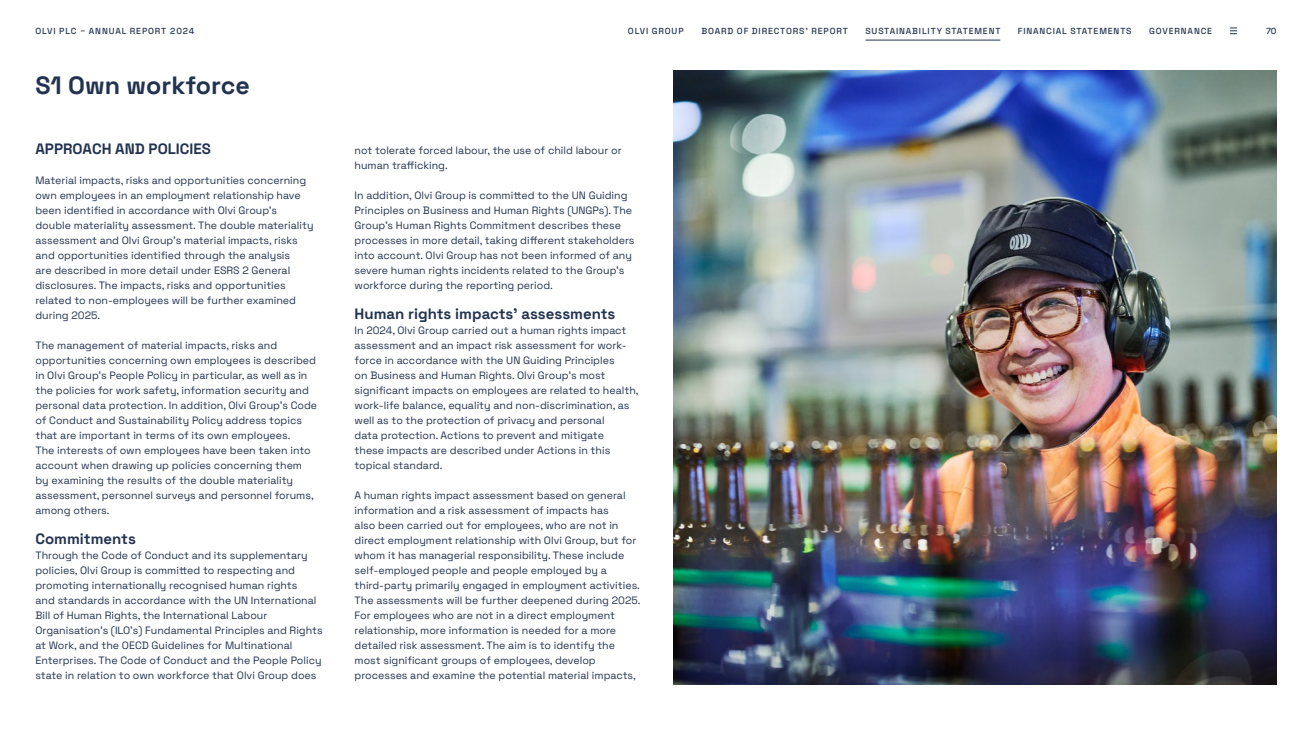
<style>
.page{position:relative;width:1312px;height:745px;background:#fff}
.page>*{position:absolute;margin:0;border:0;box-sizing:border-box;transform-origin:0 0}
.t1{font:700 25px "Space Grotesk";color:#22334f}
.t2{font:700 15px "Space Grotesk";color:#22334f}
.Body{font:10.62px/15px "Space Grotesk";color:#22334f}
.t3{font:500 8.75px "Space Grotesk";letter-spacing:.1em;color:#22334f}
</style>
<div class="page">
<img style="left:673px;top:71px;width:603px;height:612px">
<svg style="left:1229px;top:27px;width:7px;height:7px"></svg>
<hr style="left:865px;top:40px;width:135px;height:1px;background:#22334f">
<p class="t3" style="left:35px;top:24px;width:160px">OLVI PLC − ANNUAL REPORT 2024</p>
<p class="t3" style="left:628px;top:24px;width:57px">OLVI GROUP</p>
<p class="t3" style="left:701px;top:24px;width:148px">BOARD OF DIRECTORS’ REPORT</p>
<p class="t3" style="left:865px;top:24px;width:137px">SUSTAINABILITY STATEMENT</p>
<p class="t3" style="left:1017px;top:24px;width:115px">FINANCIAL STATEMENTS</p>
<p class="t3" style="left:1148px;top:24px;width:64px">GOVERNANCE</p>
<p class="t3" style="left:1265px;top:24px;width:12px">70</p>
<h1 class="t1" style="left:35px;top:65px;width:216px">S1 Own workforce</h1>
<h2 class="t2" style="left:35px;top:137px;width:177px">APPROACH AND POLICIES</h2>
<p class="Body" style="left:35px;top:172px;width:279px">Material impacts, risks and opportunities concerning own employees in an employment relationship have been identified in accordance with Olvi Group’s double materiality assessment. The double materiality assessment and Olvi Group’s material impacts, risks and opportunities identified through the analysis<br>are described in more detail under ESRS 2 General disclosures. The impacts, risks and opportunities related to non-employees will be further examined during 2025.</p>
<p class="Body" style="left:35px;top:337px;width:283px">The management of material impacts, risks and opportunities concerning own employees is described in Olvi Group’s People Policy in particular, as well as in the policies for work safety, information security and personal data protection. In addition, Olvi Group’s Code of Conduct and Sustainability Policy address topics that are important in terms of its own employees.<br>The interests of own employees have been taken into account when drawing up policies concerning them by examining the results of the double materiality assessment, personnel surveys and personnel forums, among others.</p>
<h3 class="t2" style="left:35px;top:527px;width:102px">Commitments</h3>
<p class="Body" style="left:35px;top:547px;width:288px">Through the Code of Conduct and its supplementary policies, Olvi Group is committed to respecting and promoting internationally recognised human rights<br>and standards in accordance with the UN International Bill of Human Rights, the International Labour Organisation’s (ILO’s) Fundamental Principles and Rights at Work, and the OECD Guidelines for Multinational Enterprises. The Code of Conduct and the People Policy state in relation to own workforce that Olvi Group does</p>
<p class="Body" style="left:354px;top:142px;width:268px">not tolerate forced labour, the use of child labour or human trafficking.</p>
<p class="Body" style="left:354px;top:187px;width:281px">In addition, Olvi Group is committed to the UN Guiding Principles on Business and Human Rights (UNGPs). The Group’s Human Rights Commitment describes these processes in more detail, taking different stakeholders into account. Olvi Group has not been informed of any severe human rights incidents related to the Group’s workforce during the reporting period.</p>
<h3 class="t2" style="left:354px;top:302px;width:262px">Human rights impacts’ assessments</h3>
<p class="Body" style="left:354px;top:322px;width:285px">In 2024, Olvi Group carried out a human rights impact assessment and an impact risk assessment for work&shy;force in accordance with the UN Guiding Principles<br>on Business and Human Rights. Olvi Group’s most significant impacts on employees are related to health, work-life balance, equality and non-discrimination, as well as to the protection of privacy and personal<br>data protection. Actions to prevent and mitigate</p>
<p class="Body" style="left:354px;top:442px;width:257px">these impacts are described under Actions in this topical standard.</p>
<p class="Body" style="left:354px;top:487px;width:287px">A human rights impact assessment based on general information and a risk assessment of impacts has<br>also been carried out for employees, who are not in direct employment relationship with Olvi Group, but for whom it has managerial responsibility. These include self-employed people and people employed by a third-party primarily engaged in employment activities.<br>The assessments will be further deepened during 2025.<br>For employees who are not in a direct employment relationship, more information is needed for a more detailed risk assessment. The aim is to identify the most significant groups of employees, develop processes and examine the potential material impacts,</p>
</div>
